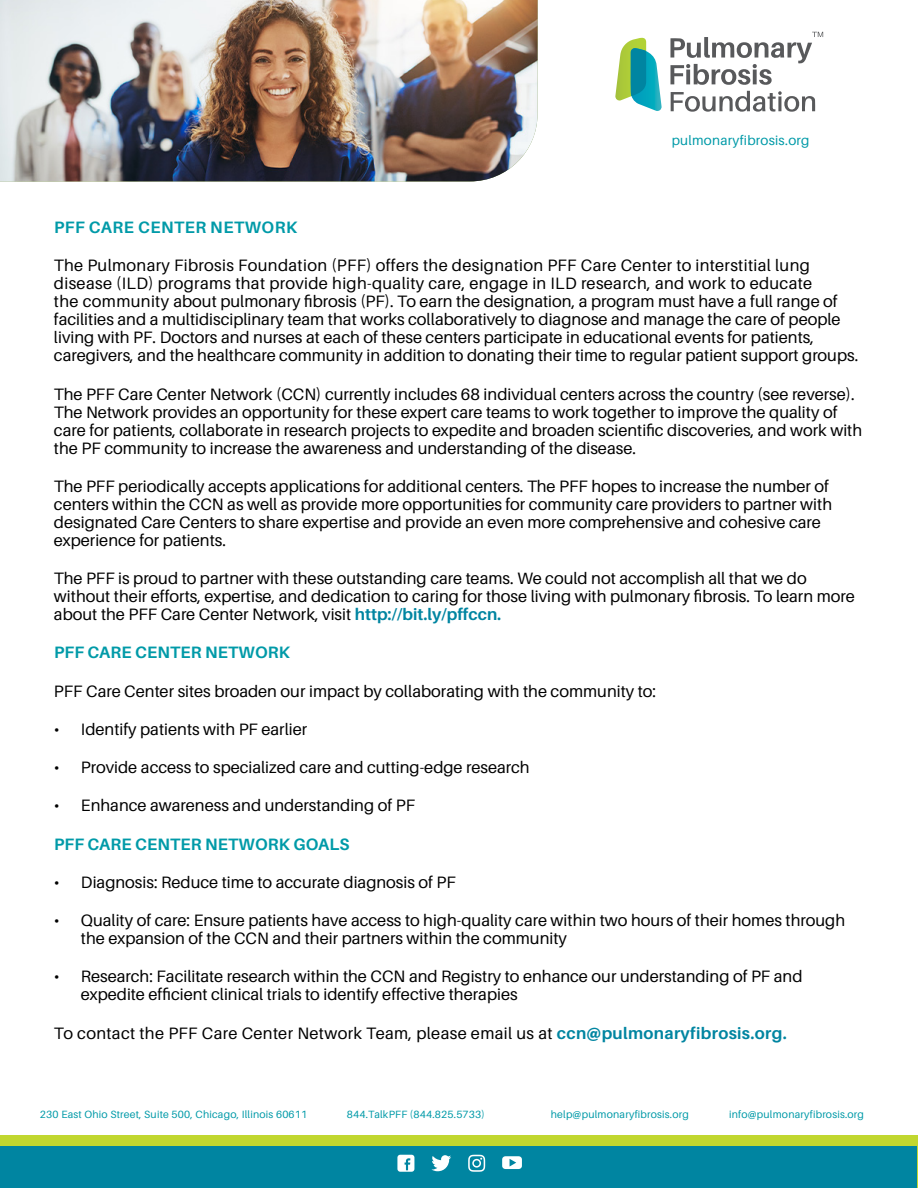
<style>
.page{position:relative;width:918px;height:1188px;background:#fff}
.page>*{position:absolute;margin:0;border:0;box-sizing:border-box;transform-origin:0 0}
.t1{font:16.5px/18px "Aileron";color:#000}
.t2{font:16.5px "Aileron";letter-spacing:.02em;color:#000}
.t3{font:700 16.5px "Aileron";letter-spacing:.01em;color:#009aa8}
.t4{font:700 16.5px "Aileron";letter-spacing:.03em;color:#009aa8}
.t5{font:13.5px "Aileron";letter-spacing:.02em;color:#009aa8}
.t6{font:10.5px "Aileron";letter-spacing:.02em;color:#009aa8}
.s1{font-weight:700;color:#0085a1}
</style>
<div class="page">
<div style="left:0;top:1135px;width:918px;height:53px;background:#c1d72f"></div>
<div style="left:0;top:1146px;width:916px;height:42px;background:#0085a1"></div>
<svg style="left:397px;top:1155px;width:17px;height:17px"></svg>
<svg style="left:431px;top:1155px;width:20px;height:16px"></svg>
<svg style="left:468px;top:1155px;width:17px;height:17px"></svg>
<svg style="left:502px;top:1156px;width:20px;height:13px"></svg>
<img style="left:0;top:0;width:538px;height:181px">
<svg style="left:615px;top:38px;width:47px;height:73px"></svg>
<svg style="left:670px;top:32px;width:153px;height:80px"></svg>
<p class="t5" style="left:672px;top:133px;width:139px">pulmonaryfibrosis.org</p>
<p class="t4" style="left:54px;top:218px;width:245px">PFF CARE CENTER NETWORK</p>
<p class="t1" style="left:54px;top:257px;width:806px">The Pulmonary Fibrosis Foundation (PFF) offers the designation PFF Care Center to interstitial lung disease (ILD) programs that provide high-quality care, engage in ILD research, and work to educate<br>the community about pulmonary fibrosis (PF). To earn the designation, a program must have a full range of facilities and a multidisciplinary team that works collaboratively to diagnose and manage the care of people living with PF. Doctors and nurses at each of these centers participate in educational events for patients, caregivers, and the healthcare community in addition to donating their time to regular patient support groups.</p>
<p class="t1" style="left:54px;top:385px;width:810px">The PFF Care Center Network (CCN) currently includes 68 individual centers across the country (see reverse).<br>The Network provides an opportunity for these expert care teams to work together to improve the quality of care for patients, collaborate in research projects to expedite and broaden scientific discoveries, and work with the PF community to increase the awareness and understanding of the disease.</p>
<p class="t1" style="left:54px;top:477px;width:780px">The PFF periodically accepts applications for additional centers. The PFF hopes to increase the number of centers within the CCN as well as provide more opportunities for community care providers to partner with designated Care Centers to share expertise and provide an even more comprehensive and cohesive care experience for patients.</p>
<p class="t1" style="left:54px;top:569px;width:802px">The PFF is proud to partner with these outstanding care teams. We could not accomplish all that we do without their efforts, expertise, and dedication to caring for those living with pulmonary fibrosis. To learn more about the PFF Care Center Network, visit <span class="s1">http://bit.ly/pffccn.</span></p>
<p class="t3" style="left:54px;top:643px;width:237px">PFF CARE CENTER NETWORK</p>
<p class="t1" style="left:54px;top:682px;width:604px">PFF Care Center sites broaden our impact by collaborating with the community to:</p>
<p class="t1" style="left:54px;top:720px;width:255px">• Identify patients with PF earlier</p>
<p class="t1" style="left:54px;top:758px;width:477px">• Provide access to specialized care and cutting-edge research</p>
<p class="t1" style="left:54px;top:797px;width:363px">• Enhance awareness and understanding of PF</p>
<p class="t3" style="left:54px;top:835px;width:297px">PFF CARE CENTER NETWORK GOALS</p>
<p class="t1" style="left:54px;top:873px;width:403px">• Diagnosis: Reduce time to accurate diagnosis of PF</p>
<p class="t1" style="left:81px;top:911px;width:766px;text-indent:-27px">• Quality of care: Ensure patients have access to high-quality care within two hours of their homes through the expansion of the CCN and their partners within the community</p>
<p class="t1" style="left:81px;top:968px;width:723px;text-indent:-27px">• Research: Facilitate research within the CCN and Registry to enhance our understanding of PF and expedite efficient clinical trials to identify effective therapies</p>
<p class="t2" style="left:54px;top:1024px;width:734px">To contact the PFF Care Center Network Team, please email us at <span class="s1">ccn@pulmonaryfibrosis.org.</span></p>
<p class="t6" style="left:40px;top:1109px;width:269px">230 East Ohio Street, Suite 500, Chicago, Illinois 60611</p>
<p class="t6" style="left:347px;top:1109px;width:140px">844.TalkPFF (844.825.5733)</p>
<p class="t6" style="left:551px;top:1109px;width:140px">help@pulmonaryfibrosis.org</p>
<p class="t6" style="left:729px;top:1109px;width:136px">info@pulmonaryfibrosis.org</p>
</div>
